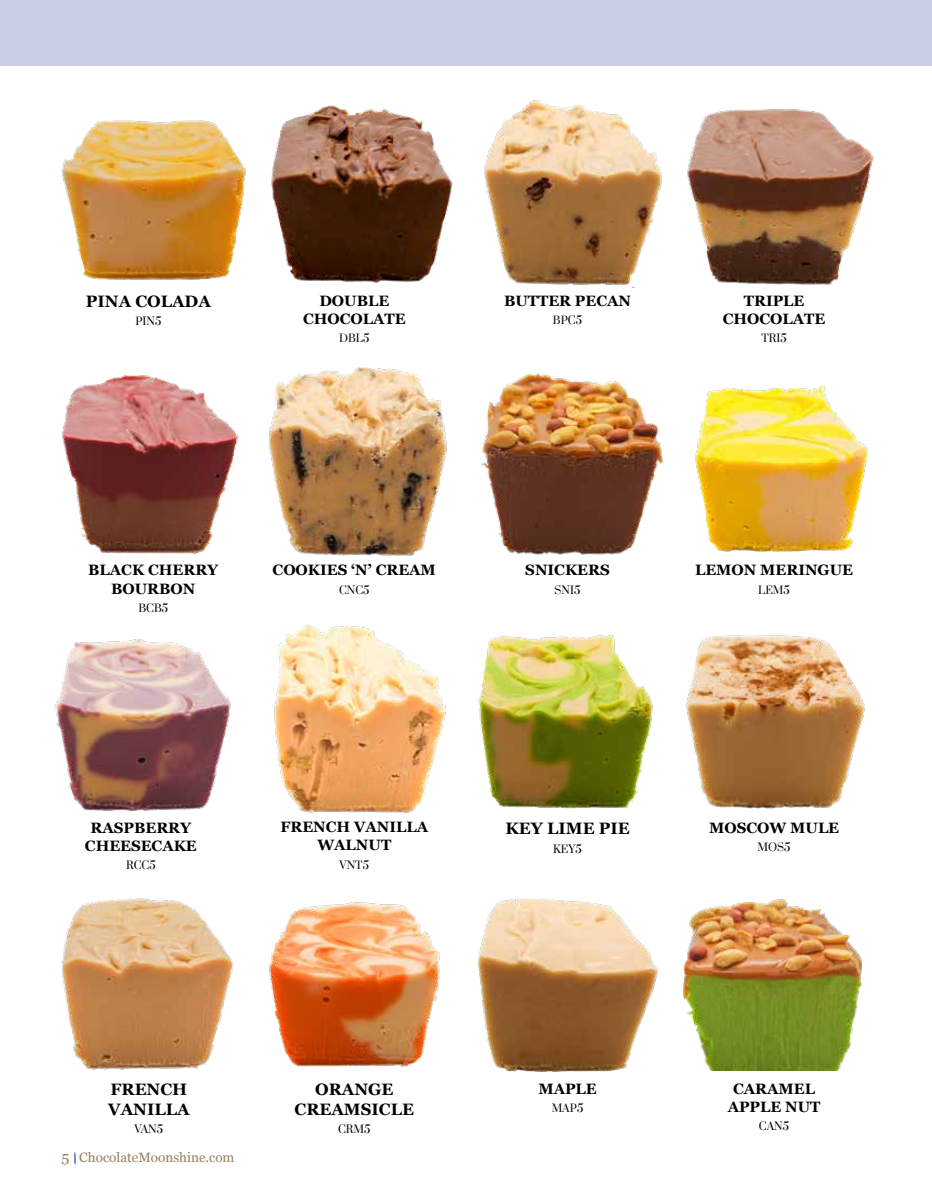
<style>
.page{position:relative;width:932px;height:1202px;background:#fff}
.page>*{position:absolute;margin:0;border:0;box-sizing:border-box;transform-origin:0 0}
.t1{font:700 16.5px/19.8px "Georgia";color:#000}
.t2{font:700 15px/18px "Georgia";color:#000;text-align:center}
.t3{font:13.5px "Georgia";color:#97815e}
.t4{font:10.5px "Prata";color:#000}
.s1{font-size:15px}
</style>
<div class="page">
<img style="left:61px;top:120px;width:185px;height:160px">
<img style="left:687px;top:109px;width:187px;height:176px">
<img style="left:271px;top:105px;width:182px;height:178px">
<img style="left:686px;top:635px;width:179px;height:174px">
<img style="left:478px;top:635px;width:175px;height:174px">
<img style="left:62px;top:898px;width:172px;height:172px">
<img style="left:269px;top:367px;width:178px;height:189px">
<img style="left:54px;top:638px;width:177px;height:174px">
<img style="left:62px;top:375px;width:177px;height:179px">
<img style="left:484px;top:100px;width:178px;height:188px">
<div style="left:0;top:0;width:932px;height:65px;background:#cacfe6"></div>
<img style="left:695px;top:386px;width:173px;height:166px">
<img style="left:274px;top:624px;width:172px;height:189px">
<img style="left:269px;top:902px;width:171px;height:165px">
<img style="left:683px;top:899px;width:178px;height:171px">
<img style="left:478px;top:899px;width:179px;height:172px">
<svg style="left:74px;top:1152px;width:2px;height:12px"></svg>
<img style="left:481px;top:373px;width:182px;height:182px">
<p class="t1" style="left:86px;top:290px;width:126px">PINA COLADA</p>
<p class="t4" style="left:135px;top:312px;width:28px">PIN5</p>
<p class="t2" style="left:303px;top:291px;width:104px">DOUBLE<br>CHOCOLATE</p>
<p class="t4" style="left:339px;top:329px;width:32px">DBL5</p>
<p class="t2" style="left:504px;top:291px;width:128px">BUTTER PECAN</p>
<p class="t4" style="left:553px;top:311px;width:31px">BPC5</p>
<p class="t2" style="left:722px;top:291px;width:104px">TRIPLE<br>CHOCOLATE</p>
<p class="t4" style="left:761px;top:329px;width:27px">TRI5</p>
<p class="t2" style="left:88px;top:560px;width:131px">BLACK CHERRY<br>BOURBON</p>
<p class="t4" style="left:138px;top:599px;width:31px">BCB5</p>
<p class="t2" style="left:272px;top:560px;width:165px">COOKIES ‘N’ CREAM</p>
<p class="t4" style="left:339px;top:581px;width:32px">CNC5</p>
<p class="t2" style="left:525px;top:560px;width:86px">SNICKERS</p>
<p class="t4" style="left:554px;top:581px;width:27px">SNI5</p>
<p class="t2" style="left:695px;top:560px;width:159px">LEMON MERINGUE</p>
<p class="t4" style="left:758px;top:581px;width:33px">LEM5</p>
<p class="t2" style="left:85px;top:817px;width:113px">RASPBERRY<br>CHEESECAKE</p>
<p class="t4" style="left:126px;top:856px;width:31px">RCC5</p>
<p class="t2" style="left:280px;top:817px;width:149px">FRENCH VANILLA<br>WALNUT</p>
<p class="t4" style="left:339px;top:856px;width:31px">VNT5</p>
<p class="t1" style="left:505px;top:817px;width:126px">KEY LIME PIE</p>
<p class="t4" style="left:553px;top:841px;width:30px">KEY5</p>
<p class="t2" style="left:709px;top:817px;width:132px">MOSCOW MULE</p>
<p class="t4" style="left:757px;top:838px;width:35px">MOS5</p>
<p class="t1" style="left:108px;top:1078px;width:83px">FRENCH<br>VANILLA</p>
<p class="t4" style="left:135px;top:1119px;width:30px">VAN5</p>
<p class="t3" style="left:62px;top:1147px;width:174px"><span class="s1">5</span> ChocolateMoonshine.com</p>
<p class="t1" style="left:294px;top:1078px;width:121px;text-align:center">ORANGE<br>CREAMSICLE</p>
<p class="t4" style="left:338px;top:1119px;width:34px">CRM5</p>
<p class="t2" style="left:538px;top:1078px;width:60px">MAPLE</p>
<p class="t4" style="left:551px;top:1099px;width:33px">MAP5</p>
<p class="t2" style="left:727px;top:1078px;width:94px">CARAMEL<br>APPLE NUT</p>
<p class="t4" style="left:759px;top:1117px;width:32px">CAN5</p>
</div>
